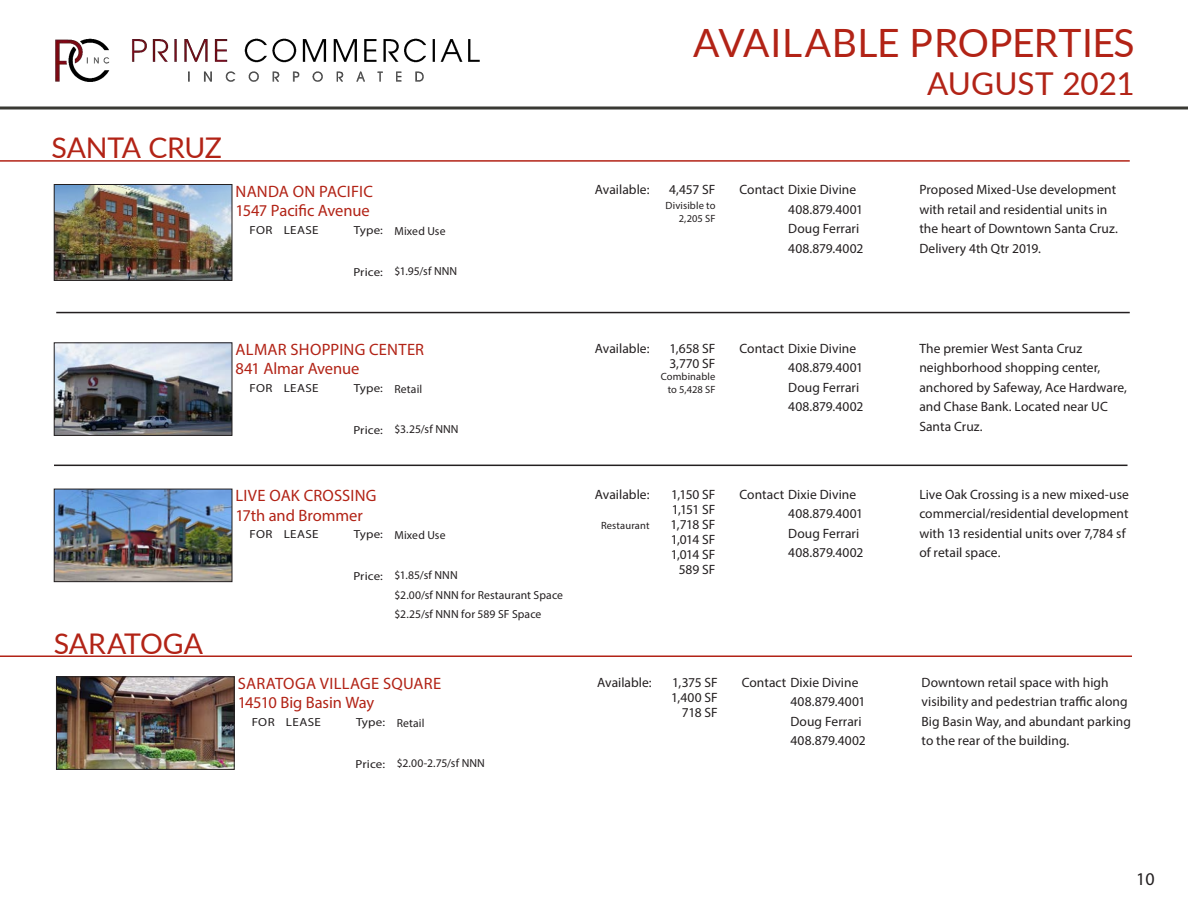
<style>
.page{position:relative;width:1188px;height:918px;background:#fff}
.page>*{position:absolute;margin:0;border:0;box-sizing:border-box;transform-origin:0 0}
.t1{font:39px "Lato";letter-spacing:.005em;color:#b22316}
.t2{font:31.5px "Lato";color:#b22316}
.t3{font:28.5px "Lato";letter-spacing:-.01em;color:#b22316}
.t4{font:18px "Myriad Pro";color:#231f20}
.t5{font:16.5px/19.5px "Myriad Pro";color:#b22316}
.t6{font:13.5px/19.5px "Myriad Pro";letter-spacing:.005em;color:#231f20}
.t7{font:13.5px/15px "Myriad Pro";letter-spacing:-.015em;color:#231f20;text-align:right}
.t8{font:11.7px/19.5px "Myriad Pro";letter-spacing:.01em;color:#231f20}
.t9{font:11.7px "Myriad Pro";letter-spacing:.01em;color:#231f20;scale:1.11 1}
.t10{font:11.7px "Myriad Pro";letter-spacing:.03em;color:#231f20;scale:1.11 1}
.t11{font:10.5px/12.6px "Myriad Pro";letter-spacing:.01em;color:#231f20;text-align:right}
</style>
<div class="page">
<img style="left:55px;top:38px;width:425px;height:44px">
<svg style="left:0;top:106px;width:1188px;height:4px"></svg>
<img style="left:58px;top:679px;width:174px;height:89px">
<div style="left:56px;top:677px;width:178px;height:93px;border:1px solid #231f20"></div>
<hr style="left:0;top:655px;width:1132px;height:2px;background:#b22316">
<img style="left:56px;top:345px;width:174px;height:89px">
<div style="left:54px;top:343px;width:178px;height:93px;border:1px solid #231f20"></div>
<img style="left:56px;top:491px;width:174px;height:89px">
<div style="left:54px;top:489px;width:178px;height:93px;border:1px solid #231f20"></div>
<hr style="left:54px;top:465px;width:1074px;height:1px;background:#231f20">
<img style="left:56px;top:186px;width:174px;height:93px">
<div style="left:54px;top:184px;width:178px;height:97px;border:1px solid #231f20"></div>
<hr style="left:56px;top:312px;width:1074px;height:1px;background:#231f20">
<hr style="left:0;top:160px;width:1130px;height:2px;background:#b22316">
<h3 class="t3" style="left:51px;top:127px;width:172px">SANTA CRUZ</h3>
<p class="t5" style="left:235px;top:181px;width:139px">NANDA ON PACIFIC<br>1547 Pacific Avenue</p>
<p class="t10" style="left:249px;top:223px;width:64px">FOR LEASE</p>
<p class="t9" style="left:354px;top:223px;width:28px">Type:</p>
<p class="t9" style="left:353px;top:265px;width:28px">Price:</p>
<p class="t8" style="left:394px;top:221px;width:53px">Mixed Use</p>
<p class="t8" style="left:394px;top:261px;width:64px">$1.95/sf NNN</p>
<h3 class="t3" style="left:54px;top:623px;width:151px">SARATOGA</h3>
<p class="t5" style="left:235px;top:339px;width:190px">ALMAR SHOPPING CENTER<br>841 Almar Avenue</p>
<p class="t10" style="left:249px;top:381px;width:64px">FOR LEASE</p>
<p class="t9" style="left:354px;top:381px;width:28px">Type:</p>
<p class="t9" style="left:353px;top:423px;width:28px">Price:</p>
<p class="t8" style="left:394px;top:379px;width:29px">Retail</p>
<p class="t8" style="left:394px;top:419px;width:66px">$3.25/sf NNN</p>
<p class="t5" style="left:235px;top:486px;width:143px">LIVE OAK CROSSING<br>17th and Brommer</p>
<p class="t10" style="left:249px;top:527px;width:64px">FOR LEASE</p>
<p class="t9" style="left:354px;top:527px;width:28px">Type:</p>
<p class="t9" style="left:353px;top:569px;width:28px">Price:</p>
<p class="t8" style="left:394px;top:525px;width:53px">Mixed Use</p>
<p class="t8" style="left:394px;top:565px;width:170px">$1.85/sf NNN<br>$2.00/sf NNN for Restaurant Space $2.25/sf NNN for 589 SF Space</p>
<p class="t5" style="left:238px;top:673px;width:205px">SARATOGA VILLAGE SQUARE<br>14510 Big Basin Way</p>
<p class="t10" style="left:252px;top:715px;width:64px">FOR LEASE</p>
<p class="t9" style="left:356px;top:715px;width:28px">Type:</p>
<p class="t9" style="left:356px;top:757px;width:28px">Price:</p>
<p class="t8" style="left:397px;top:713px;width:29px">Retail</p>
<p class="t8" style="left:397px;top:753px;width:90px">$2.00-2.75/sf NNN</p>
<h1 class="t1" style="left:693px;top:15px;width:443px">AVAILABLE PROPERTIES</h1>
<h2 class="t2" style="left:927px;top:61px;width:209px">AUGUST 2021</h2>
<p class="t6" style="left:595px;top:180px;width:56px">Available:</p>
<p class="t6" style="left:669px;top:180px;width:48px">4,457 SF</p>
<p class="t11" style="left:666px;top:199px;width:51px">Divisible to<br>2,205 SF</p>
<p class="t6" style="left:788px;top:180px;width:77px;text-indent:-49px">Contact Dixie Divine<br>408.879.4001<br>Doug Ferrari<br>408.879.4002</p>
<p class="t6" style="left:919px;top:180px;width:200px">Proposed Mixed-Use development with retail and residential units in the heart of Downtown Santa Cruz.<br>Delivery 4th Qtr 2019.</p>
<p class="t6" style="left:595px;top:338px;width:56px">Available:</p>
<p class="t6" style="left:669px;top:340px;width:48px;line-height:15px">1,658 SF<br>3,770 SF</p>
<p class="t11" style="left:661px;top:370px;width:56px">Combinable to 5,428 SF</p>
<p class="t6" style="left:788px;top:338px;width:77px;text-indent:-49px">Contact Dixie Divine<br>408.879.4001<br>Doug Ferrari<br>408.879.4002</p>
<p class="t6" style="left:919px;top:338px;width:209px">The premier West Santa Cruz neighborhood shopping center, anchored by Safeway, Ace Hardware, and Chase Bank. Located near UC<br>Santa Cruz.</p>
<p class="t6" style="left:595px;top:484px;width:56px">Available:</p>
<p class="t11" style="left:601px;top:519px;width:50px">Restaurant</p>
<p class="t7" style="left:671px;top:487px;width:46px">1,150 SF<br>1,151 SF<br>1,718 SF<br>1,014 SF<br>1,014 SF<br>589 SF</p>
<p class="t6" style="left:788px;top:484px;width:77px;text-indent:-49px">Contact Dixie Divine<br>408.879.4001<br>Doug Ferrari<br>408.879.4002</p>
<p class="t6" style="left:919px;top:484px;width:211px">Live Oak Crossing is a new mixed-use commercial/residential development with 13 residential units over 7,784 sf of retail space.</p>
<p class="t6" style="left:597px;top:672px;width:56px">Available:</p>
<p class="t6" style="left:671px;top:674px;width:48px;line-height:15px;text-align:right">1,375 SF<br>1,400 SF<br>718 SF</p>
<p class="t6" style="left:790px;top:672px;width:77px;text-indent:-49px">Contact Dixie Divine<br>408.879.4001<br>Doug Ferrari<br>408.879.4002</p>
<p class="t6" style="left:922px;top:672px;width:211px">Downtown retail space with high visibility and pedestrian traffic along Big Basin Way, and abundant parking to the rear of the building.</p>
<h3 class="t4" style="left:1136px;top:868px;width:20px">10</h3>
</div>
